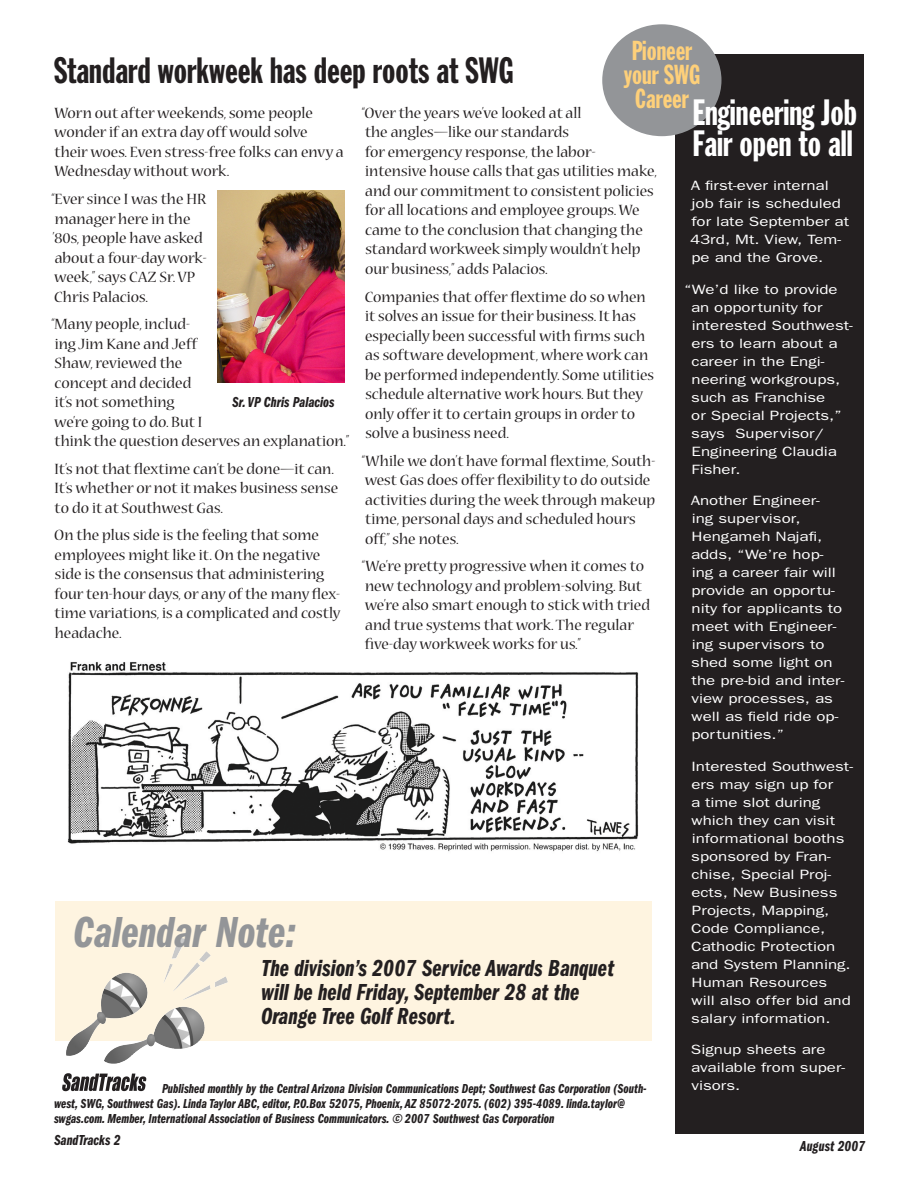
<style>
.page{position:relative;width:918px;height:1188px;background:#fff}
.page>*{position:absolute;margin:0;border:0;box-sizing:border-box;transform-origin:0 0}
.cutline{font:45px "Franklin Gothic Demi Cmpr Ital";color:#939598}
.Heading_3{font:36px "Franklin Gothic Extra Cond";color:#231f20}
.Heading_3-2{font:36px/31.5px "Franklin Gothic Extra Cond";color:#fff}
.Heading_3-3{font:27px/24px "Franklin Gothic Extra Cond";color:#fed07a;text-align:center}
.cutline-2{font:24px/24px "Franklin Gothic Demi Cmpr Ital";color:#231f20}
.Body_Text{font:16.5px/19.5px "Nueva";color:#231f20}
.cutline-3{font:15px "Franklin Gothic Demi Cmpr Ital";color:#231f20}
.reverse_body_text{font:13.5px/18px "Franklin Gothic";color:#fff;scale:1.25 1}
.cutline-4{font:13.5px/15px "Franklin Gothic Demi Cmpr Ital";color:#231f20}
</style>
<div class="page">
<div style="left:56px;top:901px;width:596px;height:140px;background:#fef4e0"></div>
<img style="left:101px;top:937px;width:110px;height:75px">
<img style="left:218px;top:191px;width:126px;height:191px">
<svg style="left:62px;top:1073px;width:84px;height:18px"></svg>
<div style="left:675px;top:54px;width:189px;height:1080px;background:#231f20"></div>
<div style="left:602px;top:24px;width:120px;height:112px;background:#939598;border-radius:50%"></div>
<img style="left:68px;top:662px;width:571px;height:190px">
<p class="Heading_3-3" style="left:624px;top:38px;width:78px">Pioneer your SWG<br>Career</p>
<p class="Heading_3" style="left:54px;top:52px;width:461px">Standard workweek has deep roots at SWG</p>
<p class="Body_Text" style="left:54px;top:104px;width:291px">Worn out after weekends, some people wonder if an extra day off would solve their woes. Even stress-free folks can envy a Wednesday without work.</p>
<p class="Body_Text" style="left:51px;top:190px;width:157px">“Ever since I was the HR manager here in the ’80s, people have asked about a four-day work&shy;week,” says CAZ Sr. VP<br>Chris Palacios.</p>
<p class="Body_Text" style="left:51px;top:315px;width:299px">“Many people, includ-<br>ing Jim Kane and Jeff<br>Shaw, reviewed the<br>concept and decided<br>it’s not something<br>we’re going to do. But I<br>think the question deserves an explanation.”</p>
<p class="Body_Text" style="left:54px;top:460px;width:285px">It’s not that flextime can’t be done—it can.<br>It’s whether or not it makes business sense to do it at Southwest Gas.</p>
<p class="Body_Text" style="left:54px;top:526px;width:288px">On the plus side is the feeling that some employees might like it. On the negative side is the consensus that administering four ten-hour days, or any of the many flex&shy;time variations, is a complicated and costly headache.</p>
<p class="Heading_3-2" style="left:693px;top:96px;width:166px">Engineering Job<br>Fair open to all</p>
<p class="Body_Text" style="left:362px;top:104px;width:297px">“Over the years we’ve looked at all<br>the angles—like our standards<br>for emergency response, the labor&shy;intensive house calls that gas utilities make, and our commitment to consistent policies for all locations and employee groups. We came to the conclusion that changing the standard workweek simply wouldn’t help our business,” adds Palacios.</p>
<p class="Body_Text" style="left:365px;top:288px;width:291px">Companies that offer flextime do so when it solves an issue for their business. It has especially been successful with firms such as software development, where work can be performed independently. Some utilities schedule alternative work hours. But they only offer it to certain groups in order to solve a business need.</p>
<p class="Body_Text" style="left:362px;top:452px;width:295px">“While we don’t have formal flextime, South&shy;west Gas does offer flexibility to do outside activities during the week through makeup time, personal days and scheduled hours off,” she notes.</p>
<p class="Body_Text" style="left:362px;top:557px;width:290px">“We’re pretty progressive when it comes to new technology and problem-solving. But we’re also smart enough to stick with tried and true systems that work. The regular five-day workweek works for us.”</p>
<p class="reverse_body_text" style="left:690px;top:177px;width:129px">A first-ever internal job fair is scheduled for late September at<br>43rd, Mt. View, Tem&shy;pe and the Grove.</p>
<p class="reverse_body_text" style="left:691px;top:280px;width:131px;text-indent:-7px">“We’d like to provide an opportunity for interested Southwest&shy;ers to learn about a career in the Engi&shy;neering workgroups, such as Franchise<br>or Special Projects,” says Supervisor/<br>Engineering Claudia<br>Fisher.</p>
<p class="reverse_body_text" style="left:691px;top:492px;width:124px">Another Engineer&shy;ing supervisor,<br>Hengameh Najafi, adds, “We’re hop&shy;ing a career fair will provide an opportu&shy;nity for applicants to meet with Engineer&shy;ing supervisors to shed some light on the pre-bid and inter&shy;view processes, as well as field ride op&shy;portunities.”</p>
<p class="reverse_body_text" style="left:691px;top:757px;width:131px">Interested Southwest&shy;ers may sign up for<br>a time slot during which they can visit informational booths sponsored by Fran&shy;chise, Special Proj&shy;ects, New Business<br>Projects, Mapping,<br>Code Compliance,<br>Cathodic Protection and System Planning.<br>Human Resources will also offer bid and salary information.</p>
<p class="reverse_body_text" style="left:691px;top:1041px;width:125px">Signup sheets are available from super&shy;visors.</p>
<p class="cutline-3" style="left:232px;top:393px;width:104px">Sr. VP Chris Palacios</p>
<p class="cutline" style="left:73px;top:907px;width:224px">Calendar Note:</p>
<p class="cutline-2" style="left:261px;top:956px;width:355px">The division’s 2007 Service Awards Banquet will be held Friday, September 28 at the<br>Orange Tree Golf Resort.</p>
<p class="cutline-4" style="left:54px;top:1081px;width:594px;text-indent:108px">Published monthly by the Central Arizona Division Communications Dept; Southwest Gas Corporation (South&shy;west, SWG, Southwest Gas). Linda Taylor ABC, editor, P.O.Box 52075, Phoenix, AZ 85072-2075. (602) 395-4089. linda.taylor@ swgas.com. Member, International Association of Business Communicators. © 2007 Southwest Gas Corporation</p>
<p class="cutline-3" style="left:54px;top:1132px;width:68px">SandTracks 2</p>
<p class="cutline-3" style="left:800px;top:1138px;width:67px">August 2007</p>
</div>
